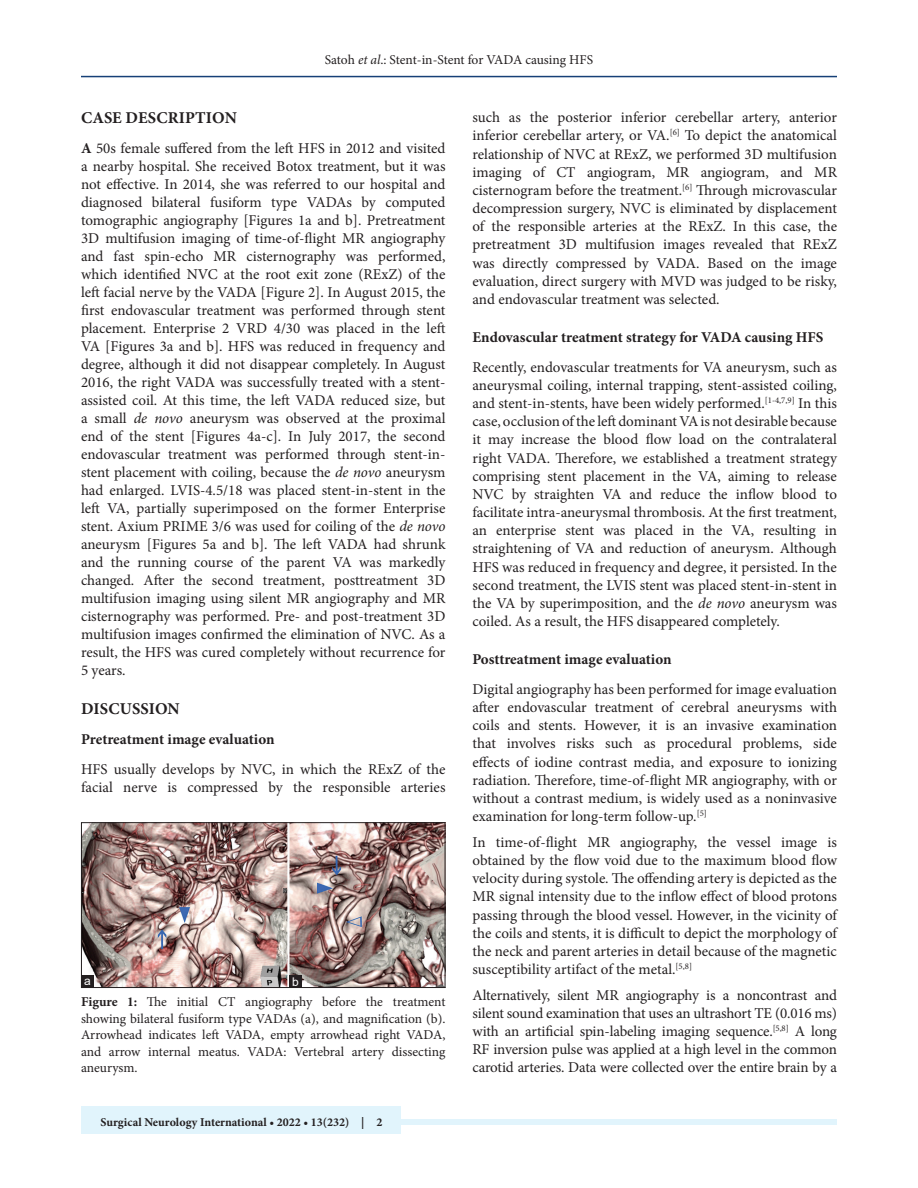
<style>
.page{position:relative;width:918px;height:1188px;background:#fff}
.page>*{position:absolute;margin:0;border:0;box-sizing:border-box;transform-origin:0 0}
.t1{font:700 16.5px "Minion Pro";letter-spacing:.01em;color:#231f20}
.TX{font:15px/18.1px "Minion Pro";letter-spacing:-.005em;color:#231f20;text-align:justify}
.H2_No_Above_Space{font:700 15px "Minion Pro";color:#231f20}
.FGC{font:13.5px/16.5px "Minion Pro";letter-spacing:-.005em;color:#231f20;text-align:justify}
.JF{font:700 12px "Minion Pro";color:#231f20}
.LABEL{font:12px "Arial";color:#fff}
.s1{font-style:italic}
.s2{font-weight:700}
</style>
<div class="page">
<hr style="left:81px;top:76px;width:756px;height:1px;background:#164077">
<div style="left:81px;top:1119px;width:756px;height:6px;background:#e1f4fc"></div>
<div style="left:81px;top:1106px;width:319px;height:28px;background:#e1f4fc"></div>
<img style="left:83px;top:824px;width:360px;height:162px">
<div style="left:81px;top:822px;width:364px;height:166px;border:1px solid #231f20"></div>
<div style="left:289px;top:975px;width:13px;height:13px;background:#231f20"></div>
<div style="left:81px;top:975px;width:13px;height:13px;background:#231f20"></div>
<p class="FGC" style="left:325px;top:51px;width:270px">Satoh <span class="s1">et al</span>.: Stent-in-Stent for VADA causing HFS</p>
<h1 class="t1" style="left:81px;top:106px;width:157px">CASE DESCRIPTION</h1>
<p class="TX" style="left:81px;top:140px;width:366px"><span class="s2">A</span> 50s female suffered from the left HFS in 2012 and visited a nearby hospital. She received Botox treatment, but it was not effective. In 2014, she was referred to our hospital and diagnosed bilateral fusiform type VADAs by computed tomographic angiography [Figures 1a and b]. Pretreatment 3D multifusion imaging of time-of-flight MR angiography and fast spin-echo MR cisternography was performed, which identified NVC at the root exit zone (RExZ) of the left facial nerve by the VADA [Figure 2]. In August 2015, the first endovascular treatment was performed through stent placement. Enterprise 2 VRD 4/30 was placed in the left VA [Figures 3a and b]. HFS was reduced in frequency and degree, although it did not disappear completely. In August 2016, the right VADA was successfully treated with a stent&shy;assisted coil. At this time, the left VADA reduced size, but a small <span class="s1">de novo</span> aneurysm was observed at the proximal end of the stent [Figures 4a-c]. In July 2017, the second endovascular treatment was performed through stent-in&shy;stent placement with coiling, because the <span class="s1">de novo</span> aneurysm had enlarged. LVIS-4.5/18 was placed stent-in-stent in the left VA, partially superimposed on the former Enterprise stent. Axium PRIME 3/6 was used for coiling of the <span class="s1">de novo </span>aneurysm [Figures 5a and b]. The left VADA had shrunk and the running course of the parent VA was markedly changed. After the second treatment, posttreatment 3D multifusion imaging using silent MR angiography and MR cisternography was performed. Pre- and post-treatment 3D multifusion images confirmed the elimination of NVC. As a result, the HFS was cured completely without recurrence for 5 years.</p>
<h1 class="t1" style="left:81px;top:697px;width:100px">DISCUSSION</h1>
<p class="H2_No_Above_Space" style="left:81px;top:729px;width:195px">Pretreatment image evaluation</p>
<p class="TX" style="left:81px;top:761px;width:366px">HFS usually develops by NVC, in which the RExZ of the facial nerve is compressed by the responsible arteries</p>
<p class="LABEL" style="left:84px;top:972px;width:8px">a</p>
<p class="LABEL" style="left:292px;top:973px;width:8px">b</p>
<p class="FGC" style="left:81px;top:994px;width:366px"><span class="s2">Figure 1:</span> The initial CT angiography before the treatment showing bilateral fusiform type VADAs (a), and magnification (b).<br>Arrowhead indicates left VADA, empty arrowhead right VADA, and arrow internal meatus. VADA: Vertebral artery dissecting aneurysm.</p>
<p class="JF" style="left:100px;top:1113px;width:284px">Surgical Neurology International • 2022 • 13(232) | 2</p>
<p class="TX" style="left:472px;top:108px;width:366px">such as the posterior inferior cerebellar artery, anterior inferior cerebellar artery, or VA.<sup>[6]</sup> To depict the anatomical relationship of NVC at RExZ, we performed 3D multifusion imaging of CT angiogram, MR angiogram, and MR cisternogram before the treatment.<sup>[6]</sup> Through microvascular decompression surgery, NVC is eliminated by displacement of the responsible arteries at the RExZ. In this case, the pretreatment 3D multifusion images revealed that RExZ was directly compressed by VADA. Based on the image evaluation, direct surgery with MVD was judged to be risky, and endovascular treatment was selected.</p>
<h2 class="H2_No_Above_Space" style="left:472px;top:326px;width:352px">Endovascular treatment strategy for VADA causing HFS</h2>
<p class="TX" style="left:472px;top:358px;width:366px">Recently, endovascular treatments for VA aneurysm, such as aneurysmal coiling, internal trapping, stent-assisted coiling, and stent-in-stents, have been widely performed.<sup>[1-4,7,9]</sup> In this case, occlusion of the left dominant VA is not desirable because it may increase the blood flow load on the contralateral right VADA. Therefore, we established a treatment strategy comprising stent placement in the VA, aiming to release NVC by straighten VA and reduce the inflow blood to facilitate intra-aneurysmal thrombosis. At the first treatment, an enterprise stent was placed in the VA, resulting in straightening of VA and reduction of aneurysm. Although HFS was reduced in frequency and degree, it persisted. In the second treatment, the LVIS stent was placed stent-in-stent in the VA by superimposition, and the <span class="s1">de novo</span> aneurysm was coiled. As a result, the HFS disappeared completely.</p>
<h2 class="H2_No_Above_Space" style="left:472px;top:648px;width:201px">Posttreatment image evaluation</h2>
<p class="TX" style="left:472px;top:680px;width:366px">Digital angiography has been performed for image evaluation after endovascular treatment of cerebral aneurysms with coils and stents. However, it is an invasive examination that involves risks such as procedural problems, side effects of iodine contrast media, and exposure to ionizing radiation. Therefore, time-of-flight MR angiography, with or without a contrast medium, is widely used as a noninvasive examination for long-term follow-up.<sup>[5]</sup></p>
<p class="TX" style="left:472px;top:833px;width:366px">In time-of-flight MR angiography, the vessel image is obtained by the flow void due to the maximum blood flow velocity during systole. The offending artery is depicted as the MR signal intensity due to the inflow effect of blood protons passing through the blood vessel. However, in the vicinity of the coils and stents, it is difficult to depict the morphology of the neck and parent arteries in detail because of the magnetic susceptibility artifact of the metal.<sup>[5,8]</sup></p>
<p class="TX" style="left:472px;top:986px;width:366px">Alternatively, silent MR angiography is a noncontrast and silent sound examination that uses an ultrashort TE (0.016 ms) with an artificial spin-labeling imaging sequence.<sup>[5,8]</sup> A long RF inversion pulse was applied at a high level in the common carotid arteries. Data were collected over the entire brain by a</p>
</div>
